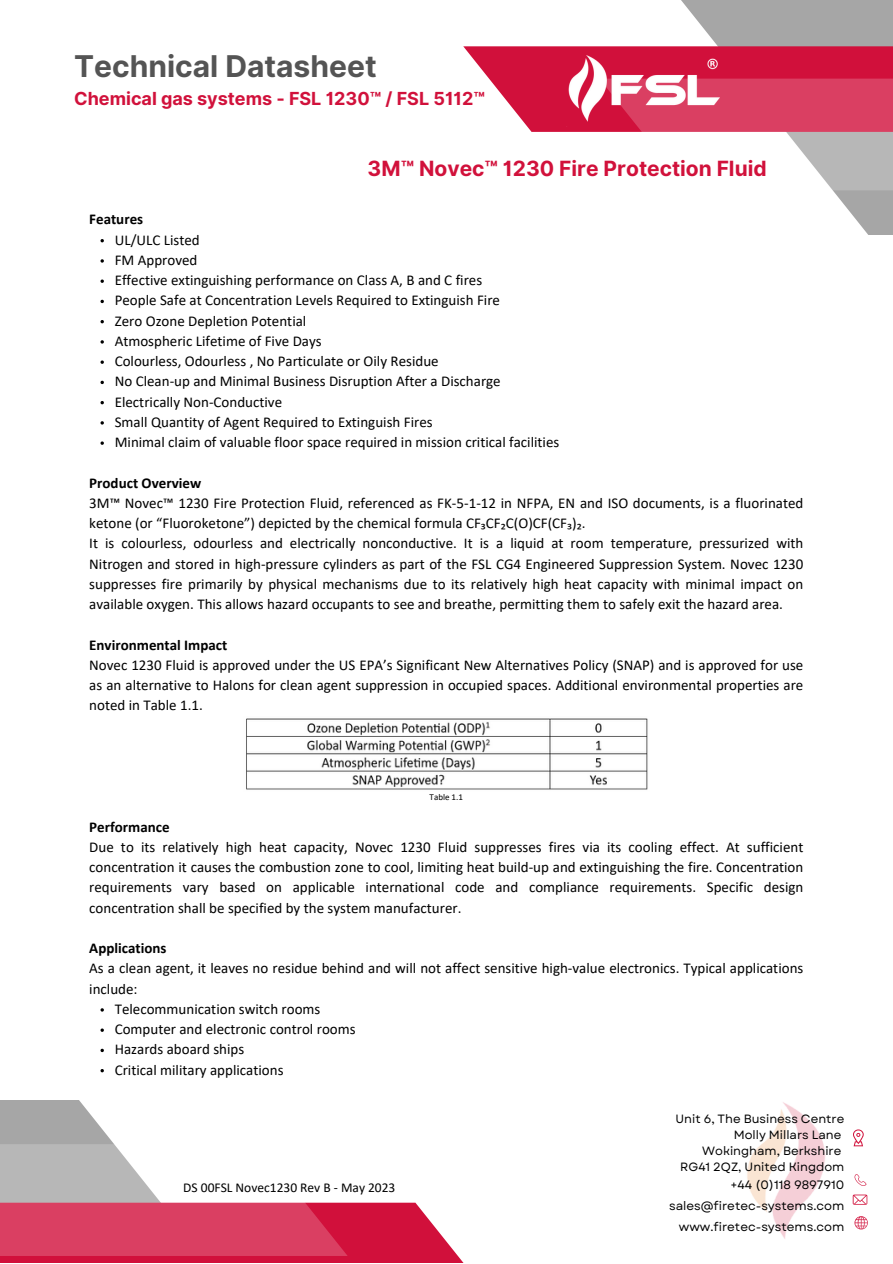
<style>
.page{position:relative;width:893px;height:1264px;background:#fff}
.page>*{position:absolute;margin:0;border:0;box-sizing:border-box;transform-origin:0 0}
.t1{font:700 30px "Inter";color:#545454}
.t2{font:700 21px "Inter";color:#d1113b}
.t3{font:700 18px "Inter";color:#d1113b}
.t4{font:15px/20.2px "Calibri";color:#000;text-align:justify}
.t5{font:700 15px "Calibri";color:#000}
.t6{font:13.5px "Calibri";color:#000}
.t7{font:12.15px "Garet";color:#000}
.t8{font:12px/16px "Garet";color:#000;text-align:right}
.t9{font:9px "Calibri";color:#000}
</style>
<div class="page">
<svg style="left:681px;top:0;width:211px;height:234px;fill:#a6a6a6"></svg>
<svg style="left:463px;top:46px;width:429px;height:144px"></svg>
<svg style="left:0;top:1100px;width:114px;height:44px;fill:#a6a6a6"></svg>
<svg style="left:0;top:1144px;width:463px;height:118px"></svg>
<img style="left:747px;top:1102px;width:78px;height:137px">
<svg style="left:852px;top:1194px;width:15px;height:10px"></svg>
<svg style="left:854px;top:1216px;width:13px;height:13px"></svg>
<svg style="left:853px;top:1129px;width:10px;height:17px"></svg>
<svg style="left:854px;top:1174px;width:12px;height:11px"></svg>
<svg style="left:100px;top:239px;width:4px;height:3px"></svg>
<svg style="left:100px;top:259px;width:4px;height:4px"></svg>
<svg style="left:100px;top:279px;width:4px;height:4px"></svg>
<svg style="left:100px;top:300px;width:4px;height:3px"></svg>
<svg style="left:100px;top:320px;width:4px;height:3px"></svg>
<svg style="left:100px;top:360px;width:4px;height:4px"></svg>
<svg style="left:100px;top:381px;width:4px;height:3px"></svg>
<svg style="left:100px;top:401px;width:4px;height:3px"></svg>
<svg style="left:100px;top:441px;width:4px;height:4px"></svg>
<svg style="left:100px;top:1048px;width:4px;height:4px"></svg>
<svg style="left:100px;top:1069px;width:4px;height:3px"></svg>
<img style="left:246px;top:718px;width:402px;height:72px">
<img style="left:565px;top:55px;width:154px;height:75px">
<p class="t1" style="left:74px;top:48px;width:304px">Technical Datasheet</p>
<p class="t3" style="left:74px;top:88px;width:412px">Chemical gas systems - FSL 1230™ / FSL 5112™</p>
<p class="t5" style="left:89px;top:213px;width:55px">Features</p>
<p class="t2" style="left:367px;top:155px;width:401px">3M™ Novec™ 1230 Fire Protection Fluid</p>
<p class="t4" style="left:115px;top:231px;width:86px">UL/ULC Listed</p>
<p class="t4" style="left:115px;top:251px;width:84px">FM Approved</p>
<p class="t4" style="left:115px;top:271px;width:369px">Effective extinguishing performance on Class A, B and C fires</p>
<p class="t4" style="left:115px;top:291px;width:387px">People Safe at Concentration Levels Required to Extinguish Fire</p>
<p class="t4" style="left:115px;top:312px;width:193px">Zero Ozone Depletion Potential</p>
<p class="t4" style="left:115px;top:332px;width:208px">Atmospheric Lifetime of Five Days</p>
<p class="t4" style="left:115px;top:352px;width:325px">Colourless, Odourless , No Particulate or Oily Residue</p>
<p class="t4" style="left:115px;top:372px;width:387px">No Clean‐up and Minimal Business Disruption After a Discharge</p>
<p class="t4" style="left:115px;top:393px;width:169px">Electrically Non‐Conductive</p>
<p class="t4" style="left:115px;top:413px;width:319px">Small Quantity of Agent Required to Extinguish Fires</p>
<p class="t4" style="left:115px;top:433px;width:446px">Minimal claim of valuable floor space required in mission critical facilities</p>
<p class="t5" style="left:89px;top:476px;width:113px">Product Overview</p>
<p class="t4" style="left:89px;top:494px;width:715px">3M™ Novec™ 1230 Fire Protection Fluid, referenced as FK‐5‐1‐12 in NFPA, EN and ISO documents, is a fluorinated ketone (or “Fluoroketone”) depicted by the chemical formula CF₃CF₂C(O)CF(CF₃)₂.</p>
<p class="t4" style="left:89px;top:534px;width:715px">It is colourless, odourless and electrically nonconductive. It is a liquid at room temperature, pressurized with Nitrogen and stored in high‐pressure cylinders as part of the FSL CG4 Engineered Suppression System. Novec 1230 suppresses fire primarily by physical mechanisms due to its relatively high heat capacity with minimal impact on available oxygen. This allows hazard occupants to see and breathe, permitting them to safely exit the hazard area.</p>
<p class="t5" style="left:89px;top:638px;width:140px">Environmental Impact</p>
<p class="t4" style="left:89px;top:656px;width:715px">Novec 1230 Fluid is approved under the US EPA’s Significant New Alternatives Policy (SNAP) and is approved for use as an alternative to Halons for clean agent suppression in occupied spaces. Additional environmental properties are noted in Table 1.1.</p>
<p class="t9" style="left:429px;top:793px;width:35px">Table 1.1</p>
<p class="t5" style="left:89px;top:820px;width:82px">Performance</p>
<p class="t4" style="left:89px;top:838px;width:715px">Due to its relatively high heat capacity, Novec 1230 Fluid suppresses fires via its cooling effect. At sufficient concentration it causes the combustion zone to cool, limiting heat build‐up and extinguishing the fire. Concentration requirements vary based on applicable international code and compliance requirements. Specific design concentration shall be specified by the system manufacturer.</p>
<p class="t5" style="left:89px;top:941px;width:79px">Applications</p>
<p class="t4" style="left:89px;top:959px;width:715px">As a clean agent, it leaves no residue behind and will not affect sensitive high‐value electronics. Typical applications include:</p>
<p class="t4" style="left:115px;top:1000px;width:207px">Telecommunication switch rooms</p>
<p class="t4" style="left:115px;top:1020px;width:242px">Computer and electronic control rooms</p>
<p class="t4" style="left:115px;top:1040px;width:131px">Hazards aboard ships</p>
<p class="t4" style="left:115px;top:1060px;width:170px">Critical military applications</p>
<p class="t6" style="left:183px;top:1181px;width:214px">DS 00FSL Novec1230 Rev B - May 2023</p>
<p class="t8" style="left:675px;top:1110px;width:170px">Unit 6, The Business Centre<br>Molly Millars Lane</p>
<p class="t8" style="left:702px;top:1142px;width:141px">Wokingham, Berkshire</p>
<p class="t8" style="left:680px;top:1158px;width:166px">RG41 2QZ, United Kingdom</p>
<p class="t7" style="left:730px;top:1175px;width:115px">+44 (0)118 9897910</p>
<p class="t7" style="left:669px;top:1196px;width:177px">sales@firetec-systems.com</p>
<p class="t7" style="left:678px;top:1217px;width:167px">www.firetec-systems.com</p>
</div>
